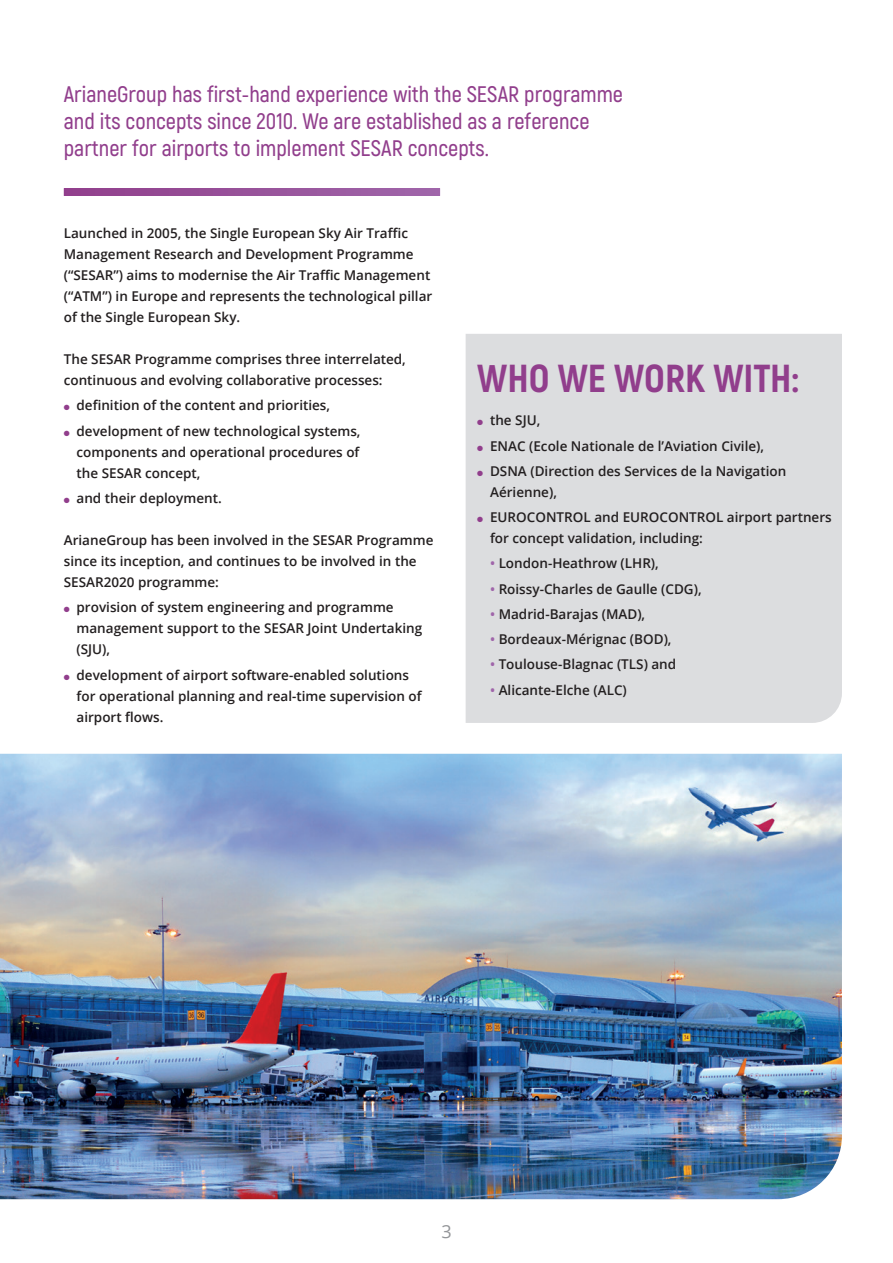
<style>
.page{position:relative;width:893px;height:1263px;background:#fff}
.page>*{position:absolute;margin:0;border:0;box-sizing:border-box;transform-origin:0 0}
.t1{font:800 39px "Akrobat";color:#913e8c}
.t2{font:600 22.5px/27px "Akrobat";color:#913e8c}
.t3{font:18px "Open Sans";color:#939598}
.t4{font:600 13.5px/21px "Open Sans";color:#231f20}
.s1{color:#913e8c}
.s2{color:#a065aa}
</style>
<div class="page">
<div style="left:466px;top:334px;width:376px;height:389px;background:#dcdddf"></div>
<img style="left:0;top:754px;width:842px;height:445px">
<svg style="left:67px;top:191px;width:370px;height:2px"></svg>
<h2 class="t2" style="left:64px;top:81px;width:561px">ArianeGroup has first-hand experience with the SESAR programme and its concepts since 2010. We are established as a reference partner for airports to implement SESAR concepts.</h2>
<p class="t4" style="left:64px;top:222px;width:370px">Launched in 2005, the Single European Sky Air Traffic Management Research and Development Programme (“SESAR”) aims to modernise the Air Traffic Management (“ATM”) in Europe and represents the technological pillar of the Single European Sky.</p>
<p class="t4" style="left:64px;top:348px;width:344px">The SESAR Programme comprises three interrelated, continuous and evolving collaborative processes:</p>
<p class="t4" style="left:64px;top:395px;width:268px"><span class="s1">●</span> definition of the content and priorities,</p>
<p class="t4" style="left:77px;top:420px;width:286px;text-align:justify;text-indent:-13px"><span class="s1">●</span> development of new technological systems, components and operational procedures of the SESAR concept,</p>
<p class="t4" style="left:64px;top:487px;width:159px"><span class="s1">●</span> and their deployment.</p>
<p class="t4" style="left:64px;top:529px;width:371px">ArianeGroup has been involved in the SESAR Programme since its inception, and continues to be involved in the<br>SESAR2020 programme:</p>
<p class="t4" style="left:77px;top:597px;width:347px;text-indent:-13px"><span class="s1">●</span> provision of system engineering and programme management support to the SESAR Joint Undertaking (SJU),</p>
<p class="t4" style="left:77px;top:664px;width:347px;text-indent:-13px"><span class="s1">●</span> development of airport software-enabled solutions for operational planning and real-time supervision of airport flows.</p>
<h1 class="t1" style="left:477px;top:353px;width:323px">WHO WE WORK WITH:</h1>
<p class="t4" style="left:477px;top:410px;width:65px"><span class="s1">●</span> the SJU,</p>
<p class="t4" style="left:477px;top:435px;width:288px"><span class="s1">●</span> ENAC (Ecole Nationale de l’Aviation Civile),</p>
<p class="t4" style="left:490px;top:460px;width:298px;text-indent:-13px"><span class="s1">●</span> DSNA (Direction des Services de la Navigation<br>Aérienne),</p>
<p class="t4" style="left:490px;top:506px;width:343px;text-indent:-13px"><span class="s1">●</span> EUROCONTROL and EUROCONTROL airport partners for concept validation, including:</p>
<p class="t4" style="left:490px;top:553px;width:170px"><span class="s2">•</span> London-Heathrow (LHR),</p>
<p class="t4" style="left:490px;top:578px;width:213px"><span class="s2">•</span> Roissy-Charles de Gaulle (CDG),</p>
<p class="t4" style="left:490px;top:603px;width:157px"><span class="s2">•</span> Madrid-Barajas (MAD),</p>
<p class="t4" style="left:490px;top:628px;width:183px"><span class="s2">•</span> Bordeaux-Mérignac (BOD),</p>
<p class="t4" style="left:490px;top:654px;width:188px"><span class="s2">•</span> Toulouse-Blagnac (TLS) and</p>
<p class="t4" style="left:490px;top:679px;width:138px"><span class="s2">•</span> Alicante-Elche (ALC)</p>
<h3 class="t3" style="left:441px;top:1219px;width:12px">3</h3>
</div>
